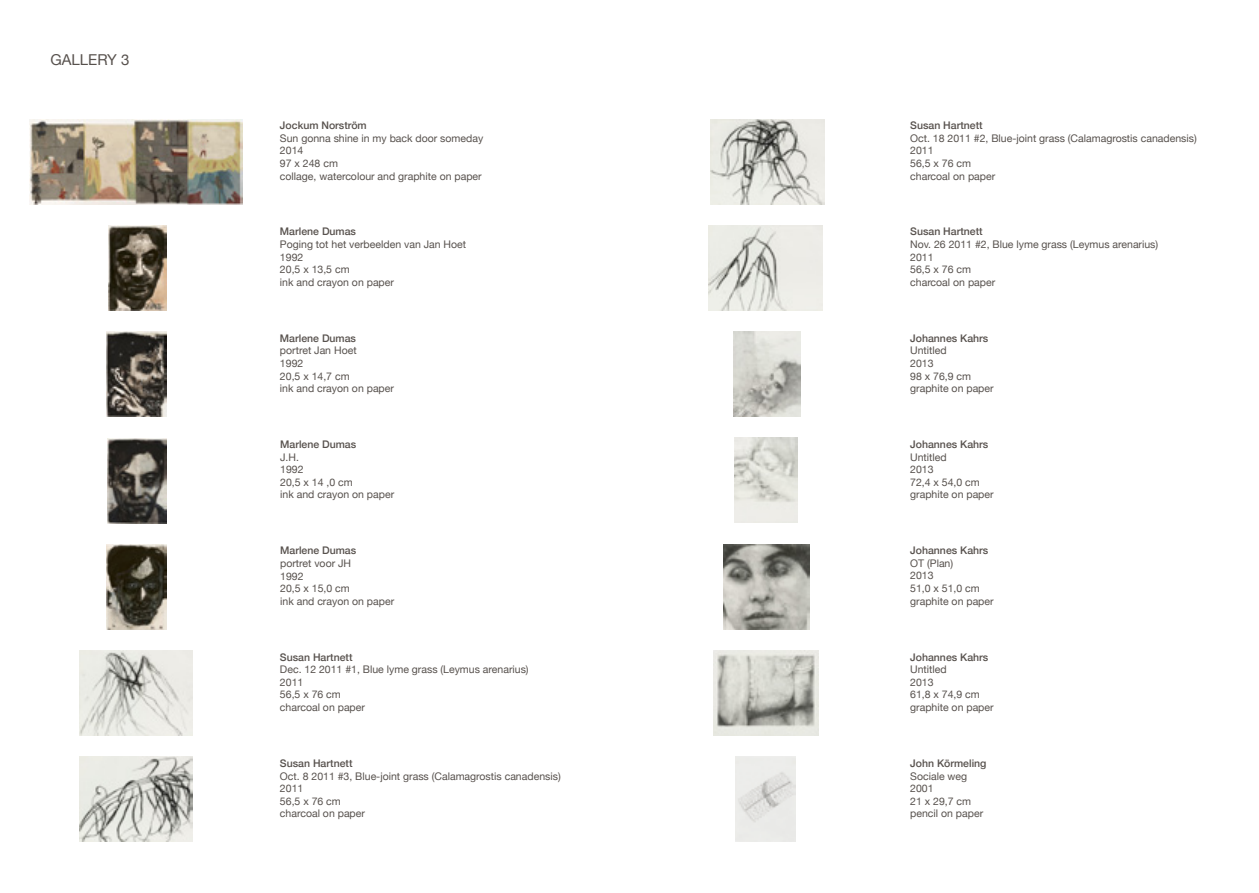
<style>
.page{position:relative;width:1259px;height:893px;background:#fff}
.page>*{position:absolute;margin:0;border:0;box-sizing:border-box;transform-origin:0 0}
.t1{font:15px "Helvetica Neue";color:#57514d}
.t2{font:10.5px/12.6px "Helvetica Neue";color:#57514d}
.t3{font:500 10.5px "Helvetica Neue";color:#57514d}
</style>
<div class="page">
<img style="left:30px;top:119px;width:213px;height:85px">
<img style="left:79px;top:651px;width:114px;height:85px">
<img style="left:80px;top:757px;width:113px;height:85px">
<img style="left:710px;top:119px;width:114px;height:85px">
<img style="left:709px;top:225px;width:113px;height:85px">
<img style="left:733px;top:332px;width:67px;height:85px">
<img style="left:714px;top:651px;width:105px;height:85px">
<img style="left:724px;top:544px;width:85px;height:85px">
<img style="left:734px;top:438px;width:63px;height:85px">
<img style="left:107px;top:544px;width:60px;height:85px">
<img style="left:108px;top:225px;width:58px;height:85px">
<img style="left:106px;top:332px;width:60px;height:85px">
<img style="left:107px;top:438px;width:59px;height:85px">
<img style="left:735px;top:757px;width:61px;height:85px">
<h1 class="t1" style="left:51px;top:49px;width:80px">GALLERY 3</h1>
<p class="t3" style="left:280px;top:117px;width:88px">Jockum Norström</p>
<p class="t2" style="left:280px;top:132px;width:205px">Sun gonna shine in my back door someday<br>2014<br>97 x 248 cm<br>collage, watercolour and graphite on paper</p>
<p class="t3" style="left:280px;top:223px;width:78px">Marlene Dumas</p>
<p class="t2" style="left:280px;top:239px;width:188px">Poging tot het verbeelden van Jan Hoet<br>1992<br>20,5 x 13,5 cm<br>ink and crayon on paper</p>
<p class="t3" style="left:280px;top:330px;width:78px">Marlene Dumas</p>
<p class="t2" style="left:280px;top:345px;width:115px">portret Jan Hoet<br>1992<br>20,5 x 14,7 cm<br>ink and crayon on paper</p>
<p class="t3" style="left:280px;top:436px;width:78px">Marlene Dumas</p>
<p class="t2" style="left:280px;top:451px;width:115px">J.H.<br>1992<br>20,5 x 14 ,0 cm<br>ink and crayon on paper</p>
<p class="t3" style="left:280px;top:542px;width:78px">Marlene Dumas</p>
<p class="t2" style="left:280px;top:557px;width:115px">portret voor JH<br>1992<br>20,5 x 15,0 cm<br>ink and crayon on paper</p>
<p class="t3" style="left:280px;top:648px;width:74px">Susan Hartnett</p>
<p class="t2" style="left:280px;top:664px;width:250px">Dec. 12 2011 #1, Blue lyme grass (Leymus arenarius)<br>2011<br>56,5 x 76 cm<br>charcoal on paper</p>
<p class="t3" style="left:280px;top:755px;width:74px">Susan Hartnett</p>
<p class="t2" style="left:280px;top:770px;width:282px">Oct. 8 2011 #3, Blue-joint grass (Calamagrostis canadensis)<br>2011<br>56,5 x 76 cm<br>charcoal on paper</p>
<p class="t3" style="left:910px;top:117px;width:74px">Susan Hartnett</p>
<p class="t2" style="left:910px;top:132px;width:288px">Oct. 18 2011 #2, Blue-joint grass (Calamagrostis canadensis)<br>2011<br>56,5 x 76 cm<br>charcoal on paper</p>
<p class="t3" style="left:910px;top:223px;width:74px">Susan Hartnett</p>
<p class="t2" style="left:910px;top:239px;width:249px">Nov. 26 2011 #2, Blue lyme grass (Leymus arenarius)<br>2011<br>56,5 x 76 cm<br>charcoal on paper</p>
<p class="t3" style="left:910px;top:330px;width:80px">Johannes Kahrs</p>
<p class="t2" style="left:910px;top:345px;width:85px">Untitled<br>2013<br>98 x 76,9 cm graphite on paper</p>
<p class="t3" style="left:910px;top:436px;width:80px">Johannes Kahrs</p>
<p class="t2" style="left:910px;top:451px;width:85px">Untitled<br>2013<br>72,4 x 54,0 cm graphite on paper</p>
<p class="t3" style="left:910px;top:542px;width:80px">Johannes Kahrs</p>
<p class="t2" style="left:910px;top:557px;width:85px">OT (Plan)<br>2013<br>51,0 x 51,0 cm graphite on paper</p>
<p class="t3" style="left:910px;top:648px;width:80px">Johannes Kahrs</p>
<p class="t2" style="left:910px;top:664px;width:85px">Untitled<br>2013<br>61,8 x 74,9 cm graphite on paper</p>
<p class="t3" style="left:910px;top:755px;width:78px">John Körmeling</p>
<p class="t2" style="left:910px;top:770px;width:74px">Sociale weg<br>2001<br>21 x 29,7 cm pencil on paper</p>
</div>
